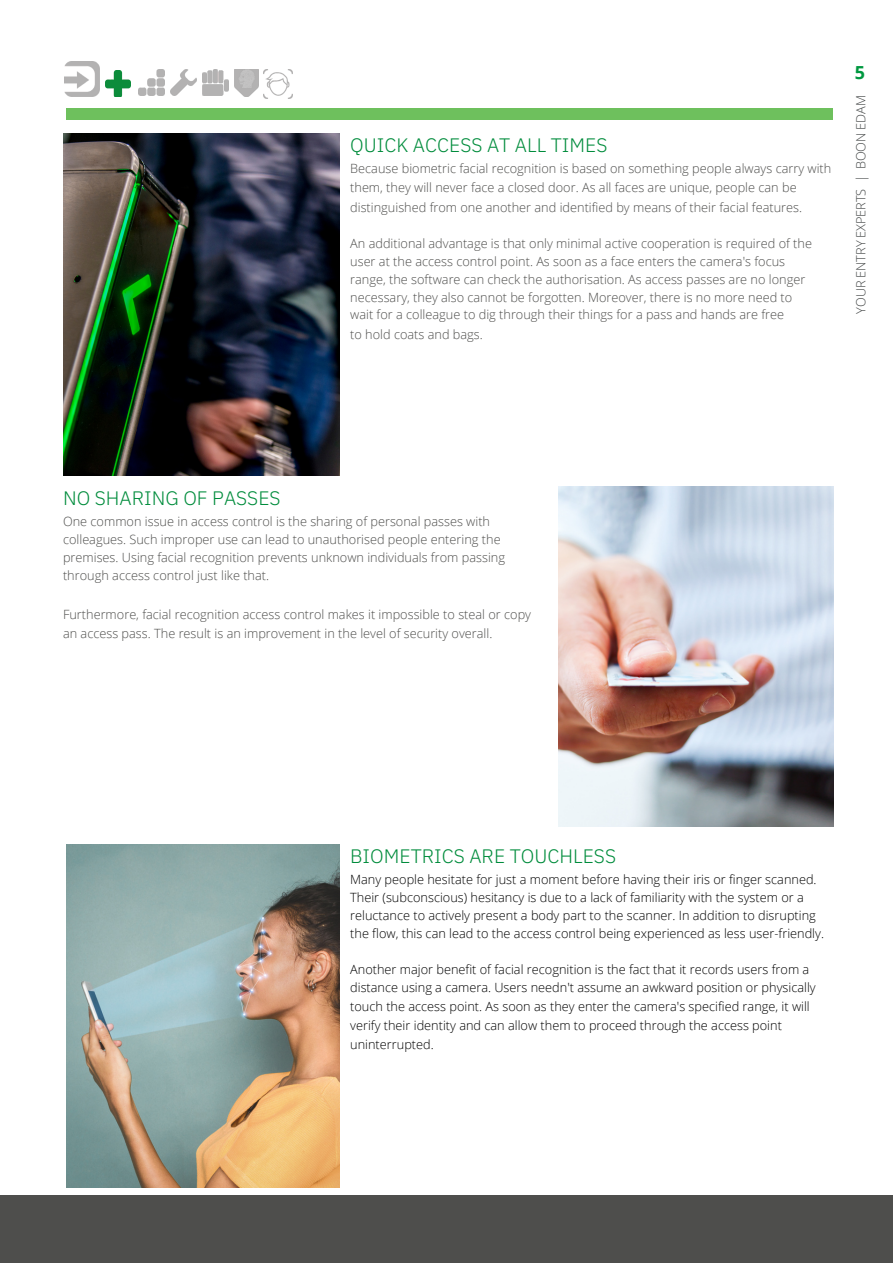
<style>
.page{position:relative;width:893px;height:1264px;background:#fff}
.page>*{position:absolute;margin:0;border:0;box-sizing:border-box;transform-origin:0 0}
.t1{font:300 19.5px "IBM Plex Sans";color:#008c3c}
.t2{font:700 18px "Open Sans";color:#009840}
.t3{font:300 12.75px/18.1px "Open Sans";color:#4e4e4c}
.t4{font:300 12.75px/18.9px "Open Sans";color:#000}
.t5{font:300 12.75px "Open Sans";letter-spacing:-.005em;color:#454848}
</style>
<div class="page">
<img style="left:64px;top:61px;width:35px;height:35px">
<img style="left:203px;top:69px;width:25px;height:26px">
<img style="left:264px;top:69px;width:29px;height:30px">
<img style="left:170px;top:69px;width:26px;height:26px">
<img style="left:105px;top:71px;width:26px;height:25px">
<img style="left:138px;top:69px;width:26px;height:26px">
<img style="left:234px;top:69px;width:24px;height:27px">
<div style="left:67px;top:108px;width:765px;height:12px;background:#6ec05d"></div>
<img style="left:63px;top:133px;width:277px;height:342px">
<img style="left:67px;top:844px;width:273px;height:343px">
<img style="left:558px;top:486px;width:275px;height:340px">
<div style="left:0;top:1195px;width:892px;height:67px;background:#4e4e4c"></div>
<h1 class="t1" style="left:350px;top:132px;width:259px">QUICK ACCESS AT ALL TIMES</h1>
<p class="t3" style="left:350px;top:159px;width:482px;line-height:19px">Because biometric facial recognition is based on something people always carry with them, they will never face a closed door. As all faces are unique, people can be distinguished from one another and identified by means of their facial features.</p>
<p class="t3" style="left:350px;top:233px;width:463px">An additional advantage is that only minimal active cooperation is required of the user at the access control point. As soon as a face enters the camera's focus range, the software can check the authorisation. As access passes are no longer necessary, they also cannot be forgotten. Moreover, there is no more need to wait for a colleague to dig through their things for a pass and hands are free<br>to hold coats and bags.</p>
<h2 class="t2" style="left:854px;top:59px;width:12px">5</h2>
<p class="t5" style="left:852px;top:314px;width:220px;rotate:-90deg">YOUR ENTRY EXPERTS | BOON EDAM</p>
<h1 class="t1" style="left:63px;top:485px;width:219px">NO SHARING OF PASSES</h1>
<p class="t3" style="left:63px;top:512px;width:443px">One common issue in access control is the sharing of personal passes with colleagues. Such improper use can lead to unauthorised people entering the premises. Using facial recognition prevents unknown individuals from passing through access control just like that.</p>
<p class="t3" style="left:63px;top:604px;width:469px;line-height:19px">Furthermore, facial recognition access control makes it impossible to steal or copy an access pass. The result is an improvement in the level of security overall.</p>
<h1 class="t1" style="left:350px;top:842px;width:267px">BIOMETRICS ARE TOUCHLESS</h1>
<p class="t4" style="left:350px;top:870px;width:475px;line-height:18px">Many people hesitate for just a moment before having their iris or finger scanned.<br>Their (subconscious) hesitancy is due to a lack of familiarity with the system or a reluctance to actively present a body part to the scanner. In addition to disrupting the flow, this can lead to the access control being experienced as less user-friendly.</p>
<p class="t4" style="left:350px;top:959px;width:467px">Another major benefit of facial recognition is the fact that it records users from a distance using a camera. Users needn't assume an awkward position or physically touch the access point. As soon as they enter the camera's specified range, it will verify their identity and can allow them to proceed through the access point uninterrupted.</p>
</div>
